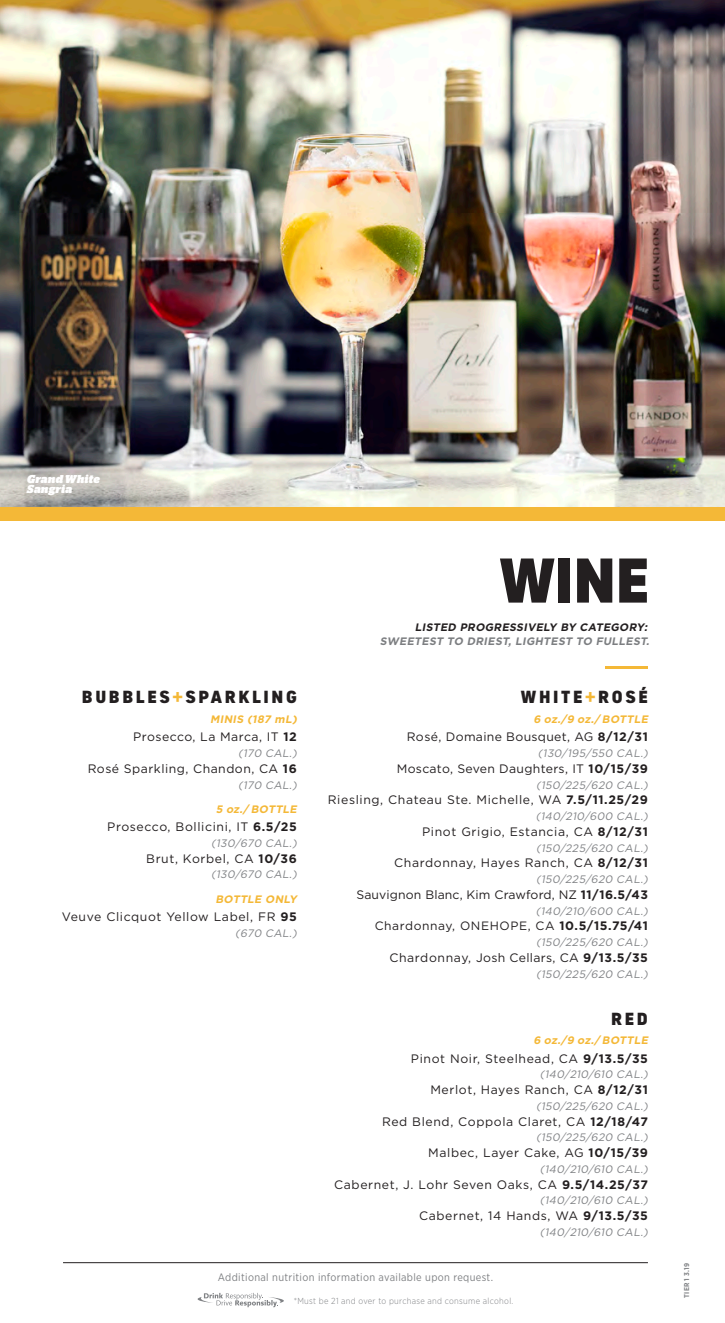
<style>
.page{position:relative;width:725px;height:1323px;background:#fff}
.page>*{position:absolute;margin:0;border:0;box-sizing:border-box;transform-origin:0 0}
.t1{font:900 63px "Shield Sans";color:#231f20}
.Item_Titles{font:900 17.5px "Shield Sans";letter-spacing:.15em;color:#231f20}
.Item_Titles-2{font:12.25px "Gotham";letter-spacing:.05em;color:#231f20}
.Item_Description{font:12.25px "Gotham";letter-spacing:.04em;color:#231f20}
.Item_Description-2{font:12.25px "Gotham";letter-spacing:.01em;color:#231f20}
.Item_Description-3{font:12.08px "Gotham";letter-spacing:.05em;color:#231f20}
.t2{font:italic 900 11.38px/10.5px "Stag";letter-spacing:.02em;color:#fff}
.Item_Titles-3{font:italic 10.85px "Gotham";color:#808285}
.t3{font:italic 700 10.85px/14px "Gotham";color:#7c7e81;text-align:right}
.Item_Description-4{font:italic 700 10.85px "Gotham";color:#f4b837}
.t4{font:10.85px "Gotham Narrow";letter-spacing:.03em;color:#808285}
.Item_Description-5{font:italic 10.85px "Gotham";color:#808285}
.t5{font:300 8.75px "Gotham Narrow";letter-spacing:.035em;color:#808285}
.t6{font:700 7px "Gotham Narrow";letter-spacing:.035em;color:#808285}
.s1{color:#f4b837}
.s2{font-weight:700}
.s3{color:#231f20}
.s4{font-weight:700;font-size:12.25px}
</style>
<div class="page">
<hr style="left:605px;top:666px;width:43px;height:3px;background:#f4b837">
<hr style="left:63px;top:1262px;width:585px;height:1px;background:#231f20">
<svg style="left:197px;top:1293px;width:87px;height:14px"></svg>
<img style="left:0;top:0;width:724px;height:507px">
<div style="left:0;top:507px;width:724px;height:14px;background:#f4b837"></div>
<p class="t2" style="left:27px;top:475px;width:74px">Grand White<br>Sangria</p>
<p class="Item_Titles" style="left:82px;top:686px;width:216px">BUBBLES<span class="s1">+</span>SPARKLING</p>
<p class="Item_Description-4" style="left:210px;top:712px;width:91px">MINIS (187 mL)</p>
<p class="Item_Description" style="left:133px;top:729px;width:165px">Prosecco, La Marca, IT <span class="s2">12</span></p>
<p class="Item_Titles-3" style="left:238px;top:746px;width:63px">(170 CAL.)</p>
<p class="Item_Titles-2" style="left:88px;top:761px;width:210px">Rosé Sparkling, Chandon, CA <span class="s2">16</span></p>
<p class="Item_Titles-3" style="left:238px;top:778px;width:63px">(170 CAL.)</p>
<p class="Item_Description-4" style="left:216px;top:802px;width:85px">5 oz./ BOTTLE</p>
<p class="Item_Titles-2" style="left:107px;top:819px;width:191px">Prosecco, Bollicini, IT <span class="s2">6.5/25</span></p>
<p class="Item_Titles-3" style="left:211px;top:836px;width:89px">(130/670 CAL.)</p>
<p class="Item_Titles-2" style="left:146px;top:850px;width:152px">Brut, Korbel, CA <span class="s2">10/36</span></p>
<p class="Item_Titles-3" style="left:211px;top:868px;width:89px">(130/670 CAL.)</p>
<p class="Item_Description-4" style="left:215px;top:892px;width:85px">BOTTLE ONLY</p>
<p class="Item_Description" style="left:62px;top:909px;width:236px">Veuve Clicquot Yellow Label, FR <span class="s2">95</span></p>
<p class="Item_Description-5" style="left:235px;top:926px;width:65px">(670 CAL.)</p>
<p class="t1" style="left:499px;top:541px;width:152px">WINE</p>
<p class="t3" style="left:380px;top:621px;width:273px"><span class="s3">LISTED PROGRESSIVELY BY CATEGORY:<br></span>SWEETEST TO DRIEST, LIGHTEST TO FULLEST.</p>
<p class="Item_Titles" style="left:521px;top:686px;width:128px">WHITE<span class="s1">+</span>ROSÉ</p>
<p class="Item_Description-4" style="left:533px;top:712px;width:118px">6 oz./9 oz./ BOTTLE</p>
<p class="Item_Description" style="left:406px;top:729px;width:243px">Rosé, Domaine Bousquet, AG <span class="s2">8/12/31</span></p>
<p class="Item_Titles-3" style="left:538px;top:746px;width:114px">(130/195/550 CAL.)</p>
<p class="Item_Description" style="left:396px;top:761px;width:253px">Moscato, Seven Daughters, IT <span class="s2">10/15/39</span></p>
<p class="Item_Description-5" style="left:536px;top:778px;width:116px">(150/225/620 CAL.)</p>
<p class="Item_Description" style="left:328px;top:792px;width:321px">Riesling, Chateau Ste. Michelle, WA <span class="s2">7.5/11.25/29</span></p>
<p class="Item_Titles-3" style="left:535px;top:809px;width:116px">(140/210/600 CAL.)</p>
<p class="Item_Description" style="left:422px;top:824px;width:227px">Pinot Grigio, Estancia, CA <span class="s2">8/12/31</span></p>
<p class="Item_Titles-3" style="left:536px;top:841px;width:116px">(150/225/620 CAL.)</p>
<p class="Item_Description" style="left:394px;top:855px;width:255px">Chardonnay, Hayes Ranch, CA <span class="s2">8/12/31</span></p>
<p class="Item_Titles-3" style="left:536px;top:872px;width:116px">(150/225/620 CAL.)</p>
<p class="Item_Description-2" style="left:356px;top:887px;width:293px">Sauvignon Blanc, Kim Crawford, NZ <span class="s2">11/16.5/43</span></p>
<p class="Item_Titles-3" style="left:535px;top:904px;width:116px">(140/210/600 CAL.)</p>
<p class="Item_Description-3" style="left:374px;top:918px;width:275px">Chardonnay, ONEHOPE, CA <span class="s4">10.5/15.75/41</span></p>
<p class="Item_Titles-3" style="left:536px;top:935px;width:116px">(150/225/620 CAL.)</p>
<p class="Item_Description" style="left:389px;top:950px;width:260px">Chardonnay, Josh Cellars, CA <span class="s2">9/13.5/35</span></p>
<p class="Item_Titles-3" style="left:536px;top:967px;width:116px">(150/225/620 CAL.)</p>
<p class="Item_Titles" style="left:611px;top:1008px;width:38px">RED</p>
<p class="Item_Description-4" style="left:533px;top:1033px;width:118px">6 oz./9 oz./ BOTTLE</p>
<p class="Item_Titles-2" style="left:411px;top:1050px;width:238px">Pinot Noir, Steelhead, CA <span class="s2">9/13.5/35</span></p>
<p class="Item_Titles-3" style="left:539px;top:1068px;width:112px">(140/210/610 CAL.)</p>
<p class="Item_Titles-2" style="left:430px;top:1082px;width:219px">Merlot, Hayes Ranch, CA <span class="s2">8/12/31</span></p>
<p class="Item_Titles-3" style="left:536px;top:1099px;width:116px">(150/225/620 CAL.)</p>
<p class="Item_Titles-2" style="left:382px;top:1113px;width:267px">Red Blend, Coppola Claret, CA <span class="s2">12/18/47</span></p>
<p class="Item_Titles-3" style="left:536px;top:1131px;width:116px">(150/225/620 CAL.)</p>
<p class="Item_Titles-2" style="left:428px;top:1145px;width:221px">Malbec, Layer Cake, AG <span class="s2">10/15/39</span></p>
<p class="Item_Titles-3" style="left:539px;top:1162px;width:112px">(140/210/610 CAL.)</p>
<p class="Item_Titles-2" style="left:334px;top:1176px;width:315px">Cabernet, J. Lohr Seven Oaks, CA <span class="s2">9.5/14.25/37</span></p>
<p class="Item_Titles-3" style="left:539px;top:1194px;width:112px">(140/210/610 CAL.)</p>
<p class="Item_Titles-2" style="left:419px;top:1208px;width:230px">Cabernet, 14 Hands, WA <span class="s2">9/13.5/35</span></p>
<p class="Item_Titles-3" style="left:539px;top:1225px;width:112px">(140/210/610 CAL.)</p>
<p class="t4" style="left:218px;top:1270px;width:276px">Additional nutrition information available upon request.</p>
<p class="t5" style="left:294px;top:1295px;width:221px">*Must be 21 and over to purchase and consume alcohol.</p>
<p class="t6" style="left:682px;top:1298px;width:36px;rotate:-90deg">TIER 1 3.19</p>
</div>
